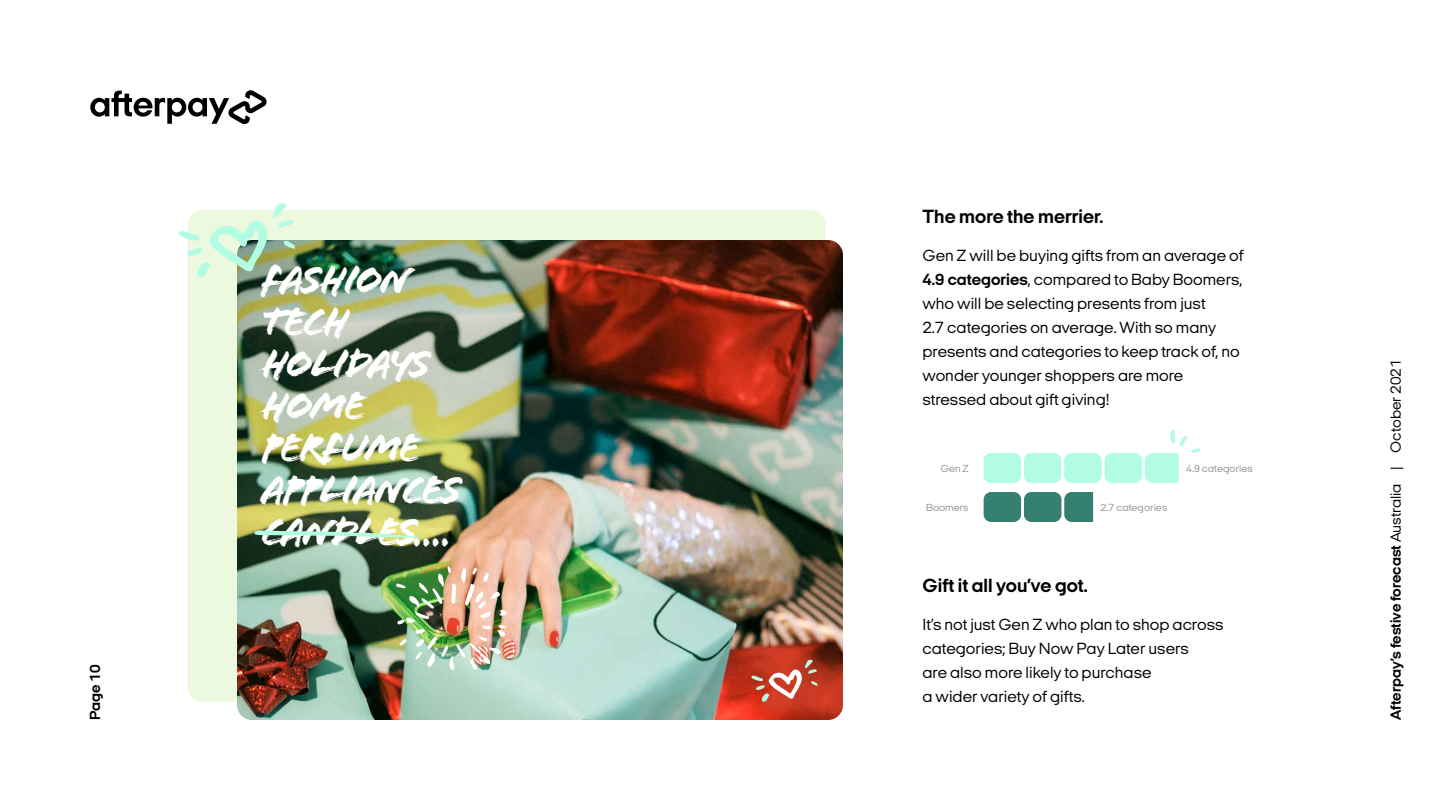
<style>
.page{position:relative;width:1440px;height:810px;background:#fff}
.page>*{position:absolute;margin:0;border:0;box-sizing:border-box;transform-origin:0 0}
.t1{font:42px/42px "Flood Std";letter-spacing:-.075em;color:#fff}
.t2{font:700 19.5px "Italian Plate No 2 Expanded";color:#000}
.t3{font:16.5px/24px "Italian Plate No 2 Expanded";color:#000}
.t4{font:700 15px "Italian Plate No 2 Expanded";color:#000}
.t5{font:10.5px "Italian Plate No 2 Expanded";color:#939598}
.s1{font-weight:700}
.s2{font-weight:400}
</style>
<div class="page">
<svg style="left:90px;top:90px;width:177px;height:34px"></svg>
<div style="left:188px;top:210px;width:638px;height:492px;background:#edf9de;border-radius:15px"></div>
<img style="left:237px;top:240px;width:606px;height:480px">
<div style="left:984px;top:453px;width:37px;height:30px;background:#b2fce4;border-radius:8px"></div>
<div style="left:984px;top:492px;width:37px;height:30px;background:#368071;border-radius:8px"></div>
<div style="left:1024px;top:453px;width:37px;height:30px;background:#b2fce4;border-radius:8px"></div>
<div style="left:1024px;top:492px;width:37px;height:30px;background:#368071;border-radius:8px"></div>
<div style="left:1064px;top:453px;width:38px;height:30px;background:#b2fce4;border-radius:8px"></div>
<svg style="left:1064px;top:492px;width:29px;height:30px"></svg>
<div style="left:1105px;top:453px;width:37px;height:30px;background:#b2fce4;border-radius:8px"></div>
<svg style="left:751px;top:660px;width:67px;height:42px"></svg>
<svg style="left:179px;top:203px;width:116px;height:74px"></svg>
<img style="left:396px;top:566px;width:111px;height:104px">
<svg style="left:1145px;top:430px;width:56px;height:53px"></svg>
<svg style="left:254px;top:530px;width:171px;height:8px"></svg>
<p class="t4" style="left:87px;top:720px;width:57px;rotate:-90deg">Page 10</p>
<h1 class="t1" style="left:262px;top:259px;width:203px">FASHION<br>TECH<br>HOLIDAYS<br>HOME<br>PERFUME<br>APPLIANCES<br>CANDLES....</h1>
<p class="t2" style="left:922px;top:206px;width:182px">The more the merrier.</p>
<p class="t3" style="left:922px;top:243px;width:323px">Gen Z will be buying gifts from an average of <span class="s1">4.9 categories</span>, compared to Baby Boomers, who will be selecting presents from just<br>2.7 categories on average. With so many presents and categories to keep track of, no wonder younger shoppers are more stressed about gift giving!</p>
<p class="t5" style="left:941px;top:462px;width:30px">Gen Z</p>
<p class="t5" style="left:926px;top:501px;width:44px">Boomers</p>
<p class="t5" style="left:1101px;top:501px;width:68px">2.7 categories</p>
<p class="t5" style="left:1186px;top:462px;width:68px">4.9 categories</p>
<p class="t2" style="left:922px;top:575px;width:167px">Gift it all you’ve got.</p>
<p class="t3" style="left:922px;top:612px;width:303px">It’s not just Gen Z who plan to shop across categories; Buy Now Pay Later users<br>are also more likely to purchase<br>a wider variety of gifts.</p>
<p class="t4" style="left:1388px;top:720px;width:362px;rotate:-90deg">Afterpay’s festive forecast <span class="s2">Australia | October 2021</span></p>
</div>
